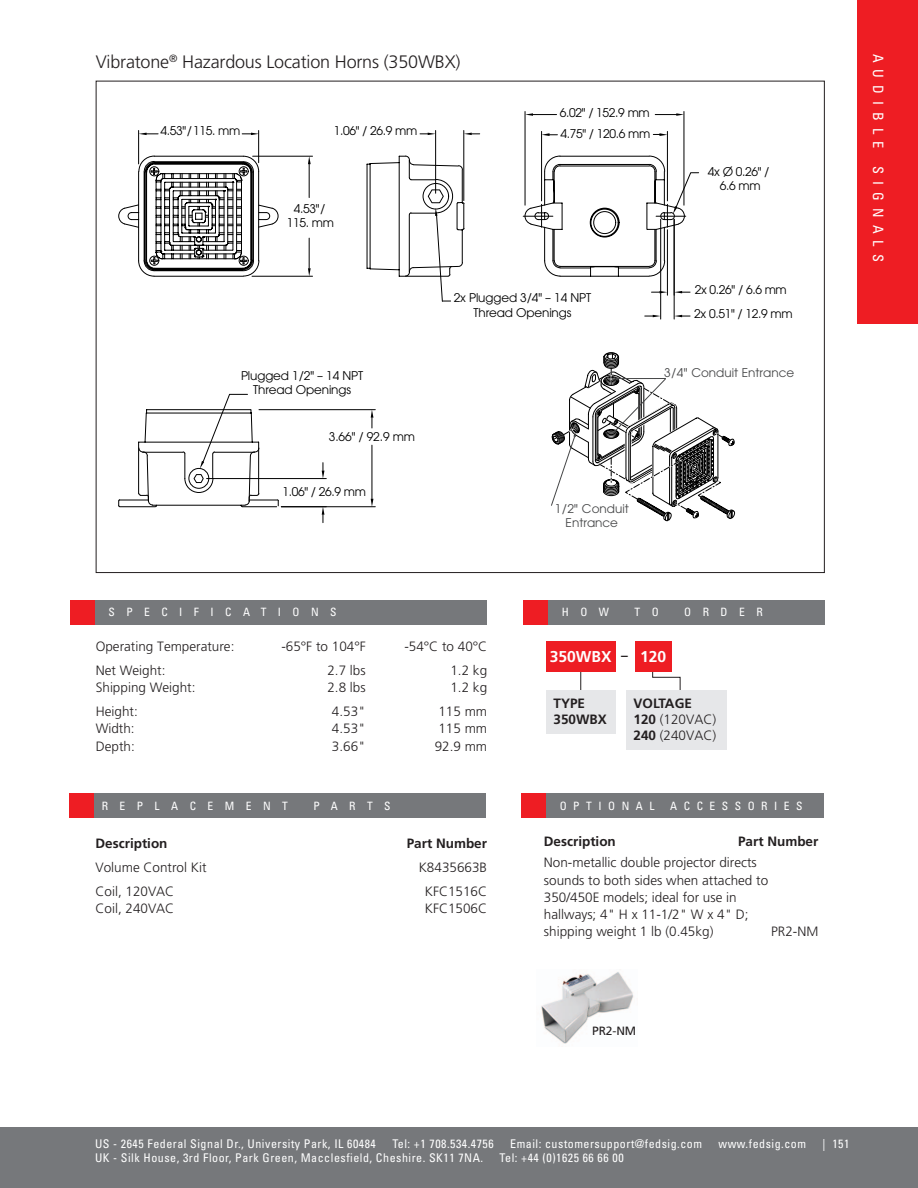
<style>
.page{position:relative;width:918px;height:1188px;background:#fff}
.page>*{position:absolute;margin:0;border:0;box-sizing:border-box;transform-origin:0 0}
.p2head{font:300 18px "Frutiger";letter-spacing:-.01em;color:#231f20}
.t1{font:700 15.6px "Frutiger";color:#fff}
.t2{font:condensed 14.25px "Univers";letter-spacing:.5em;color:#fff}
.t3{font:300 13.5px/17.2px "Frutiger";color:#231f20}
.How_to_order{font:700 13.5px "Frutiger";color:#231f20}
.t4{font:condensed 12px "Univers";letter-spacing:.045em;color:#fff}
.t5{font:12px/14.4px "Avant Garde";letter-spacing:-.01em;color:#000;text-align:center}
.t6{font:12px/14.4px "Avant Garde";color:#454647;text-align:center}
.t7{font:12px "Frutiger";color:#231f20}
.t8{font:condensed 11.55px "Univers";letter-spacing:1em;color:#fff}
.t9{font:condensed 11.55px "Univers";letter-spacing:.57em;color:#fff}
.s1{font-weight:700}
</style>
<div class="page">
<div style="left:0;top:1127px;width:918px;height:61px;background:#76787b"></div>
<div style="left:857px;top:0;width:61px;height:324px;background:#ee1d23"></div>
<div style="left:70px;top:600px;width:26px;height:25px;background:#ee1d23"></div>
<div style="left:96px;top:600px;width:391px;height:25px;background:#76787b"></div>
<div style="left:523px;top:600px;width:26px;height:25px;background:#ee1d23"></div>
<div style="left:548px;top:600px;width:277px;height:25px;background:#76787b"></div>
<svg style="left:646px;top:417px;width:90px;height:105px"></svg>
<svg style="left:118px;top:155px;width:547px;height:352px"></svg>
<svg style="left:278px;top:483px;width:187px;height:15px"></svg>
<hr style="left:138px;top:130px;width:1px;height:34px;background:#000">
<hr style="left:372px;top:445px;width:1px;height:54px;background:#000">
<hr style="left:281px;top:506px;width:94px;height:1px;background:#000">
<svg style="left:371px;top:499px;width:2px;height:8px"></svg>
<svg style="left:322px;top:507px;width:2px;height:16px"></svg>
<svg style="left:193px;top:111px;width:492px;height:372px"></svg>
<svg style="left:118px;top:167px;width:161px;height:98px"></svg>
<svg style="left:119px;top:223px;width:159px;height:284px"></svg>
<svg style="left:200px;top:393px;width:31px;height:76px"></svg>
<svg style="left:435px;top:208px;width:16px;height:94px"></svg>
<svg style="left:541px;top:131px;width:158px;height:99px"></svg>
<svg style="left:525px;top:113px;width:32px;height:3px"></svg>
<svg style="left:655px;top:113px;width:29px;height:3px"></svg>
<svg style="left:139px;top:133px;width:19px;height:2px"></svg>
<svg style="left:242px;top:133px;width:17px;height:2px"></svg>
<svg style="left:652px;top:666px;width:29px;height:24px"></svg>
<svg style="left:580px;top:672px;width:1px;height:18px"></svg>
<div style="left:546px;top:690px;width:69px;height:43px;background:#e6e7e9"></div>
<div style="left:626px;top:690px;width:100px;height:60px;background:#e6e7e9"></div>
<div style="left:546px;top:642px;width:69px;height:30px;background:#ee1d23"></div>
<div style="left:635px;top:642px;width:36px;height:30px;background:#ee1d23"></div>
<div style="left:69px;top:794px;width:26px;height:24px;background:#ee1d23"></div>
<div style="left:95px;top:794px;width:391px;height:24px;background:#76787b"></div>
<div style="left:521px;top:793px;width:26px;height:25px;background:#ee1d23"></div>
<div style="left:546px;top:793px;width:277px;height:25px;background:#76787b"></div>
<img style="left:541px;top:972px;width:93px;height:72px">
<p class="p2head" style="left:96px;top:52px;width:366px">Vibratone<sup>®</sup> Hazardous Location Horns (350WBX)</p>
<p class="t5" style="left:560px;top:106px;width:91px">6.02" / 152.9 mm</p>
<p class="t5" style="left:161px;top:123px;width:81px">4.53"/ 115. mm</p>
<p class="t5" style="left:561px;top:127px;width:91px">4.75" / 120.6 mm</p>
<p class="t5" style="left:334px;top:123px;width:85px">1.06" / 26.9 mm</p>
<p class="t5" style="left:287px;top:201px;width:49px">4.53"/<br>115. mm</p>
<p class="t5" style="left:708px;top:164px;width:63px">4x Ø 0.26" /<br>6.6 mm</p>
<p class="t5" style="left:241px;top:368px;width:124px">Plugged 1/2" – 14 NPT<br>Thread Openings</p>
<p class="t5" style="left:329px;top:429px;width:88px">3.66" / 92.9 mm</p>
<p class="t5" style="left:282px;top:485px;width:85px">1.06" / 26.9 mm</p>
<p class="t5" style="left:454px;top:291px;width:139px">2x Plugged 3/4" – 14 NPT<br>Thread Openings</p>
<p class="t5" style="left:694px;top:277px;width:100px;line-height:24.2px;text-align:left">2x 0.26" / 6.6 mm<br>2x 0.51" / 12.9 mm</p>
<p class="t6" style="left:664px;top:365px;width:132px">3/4" Conduit Entrance</p>
<p class="t6" style="left:555px;top:501px;width:75px">1/2" Conduit<br>Entrance</p>
<p class="t8" style="left:109px;top:605px;width:230px">SPECIFICATIONS</p>
<p class="t8" style="left:562px;top:605px;width:49px">HOW</p>
<p class="t8" style="left:635px;top:605px;width:26px">T O</p>
<p class="t8" style="left:684px;top:605px;width:80px">ORDER</p>
<p class="t3" style="left:96px;top:638px;width:140px">Operating Temperature:</p>
<p class="t3" style="left:281px;top:638px;width:86px">-65°F to 104°F</p>
<p class="t3" style="left:404px;top:638px;width:84px">-54°C to 40°C</p>
<p class="t3" style="left:96px;top:662px;width:71px">Net Weight:</p>
<p class="t3" style="left:327px;top:662px;width:40px">2.7 lbs</p>
<p class="t3" style="left:450px;top:662px;width:38px">1.2 kg</p>
<p class="t3" style="left:96px;top:679px;width:101px">Shipping Weight:</p>
<p class="t3" style="left:327px;top:679px;width:40px">2.8 lbs</p>
<p class="t3" style="left:450px;top:679px;width:38px">1.2 kg</p>
<p class="t3" style="left:96px;top:703px;width:44px">Height:</p>
<p class="t3" style="left:332px;top:703px;width:35px">4.53"</p>
<p class="t3" style="left:438px;top:703px;width:50px">115 mm</p>
<p class="t3" style="left:96px;top:720px;width:41px">Width:</p>
<p class="t3" style="left:332px;top:720px;width:35px">4.53"</p>
<p class="t3" style="left:438px;top:720px;width:50px">115 mm</p>
<p class="t3" style="left:96px;top:738px;width:41px">Depth:</p>
<p class="t3" style="left:332px;top:738px;width:35px">3.66"</p>
<p class="t3" style="left:435px;top:738px;width:54px">92.9 mm</p>
<p class="t8" style="left:102px;top:799px;width:188px">REPLACEMENT</p>
<p class="t8" style="left:313px;top:799px;width:79px">PARTS</p>
<p class="How_to_order" style="left:96px;top:835px;width:73px">Description</p>
<p class="How_to_order" style="left:407px;top:835px;width:82px">Part Number</p>
<p class="t3" style="left:96px;top:859px;width:113px">Volume Control Kit</p>
<p class="t3" style="left:419px;top:859px;width:70px">K8435663B</p>
<p class="t3" style="left:96px;top:883px;width:80px">Coil, 120VAC</p>
<p class="t3" style="left:425px;top:883px;width:64px">KFC1516C</p>
<p class="t3" style="left:96px;top:900px;width:80px">Coil, 240VAC</p>
<p class="t3" style="left:425px;top:900px;width:64px">KFC1506C</p>
<p class="t1" style="left:550px;top:647px;width:63px">350WBX</p>
<p class="t1" style="left:640px;top:647px;width:28px">120</p>
<p class="How_to_order" style="left:554px;top:695px;width:33px">TYPE</p>
<p class="How_to_order" style="left:554px;top:712px;width:55px">350WBX</p>
<p class="How_to_order" style="left:621px;top:648px;width:8px">–</p>
<p class="How_to_order" style="left:634px;top:695px;width:60px">VOLTAGE</p>
<p class="t3" style="left:634px;top:711px;width:84px"><span class="s1">120</span> (120VAC)</p>
<p class="t3" style="left:634px;top:727px;width:84px"><span class="s1">240</span> (240VAC)</p>
<p class="t9" style="left:560px;top:799px;width:96px">OPTIONAL</p>
<p class="t9" style="left:670px;top:799px;width:134px">ACCESSORIES</p>
<p class="How_to_order" style="left:544px;top:833px;width:73px">Description</p>
<p class="How_to_order" style="left:738px;top:833px;width:82px">Part Number</p>
<p class="t3" style="left:544px;top:854px;width:226px">Non-metallic double projector directs sounds to both sides when attached to 350/450E models; ideal for use in hallways; 4" H x 11-1/2" W x 4" D; shipping weight 1 lb (0.45kg)</p>
<p class="t3" style="left:771px;top:923px;width:49px">PR2-NM</p>
<p class="t7" style="left:592px;top:1024px;width:46px">PR2-NM</p>
<p class="t2" style="left:887px;top:54px;width:210px;rotate:90deg">AUDIBLE SIGNALS</p>
<p class="t4" style="left:95px;top:1136px;width:282px">US - 2645 Federal Signal Dr., University Park, IL 60484</p>
<p class="t4" style="left:392px;top:1136px;width:103px">Tel: +1 708.534.4756</p>
<p class="t4" style="left:510px;top:1136px;width:193px">Email: customersupport@fedsig.com</p>
<p class="t4" style="left:719px;top:1136px;width:89px">www.fedsig.com</p>
<p class="t4" style="left:823px;top:1136px;width:28px">| 151</p>
<p class="t4" style="left:95px;top:1150px;width:390px">UK - Silk House, 3rd Floor, Park Green, Macclesfield, Cheshire. SK11 7NA.</p>
<p class="t4" style="left:500px;top:1150px;width:126px">Tel: +44 (0)1625 66 66 00</p>
</div>
